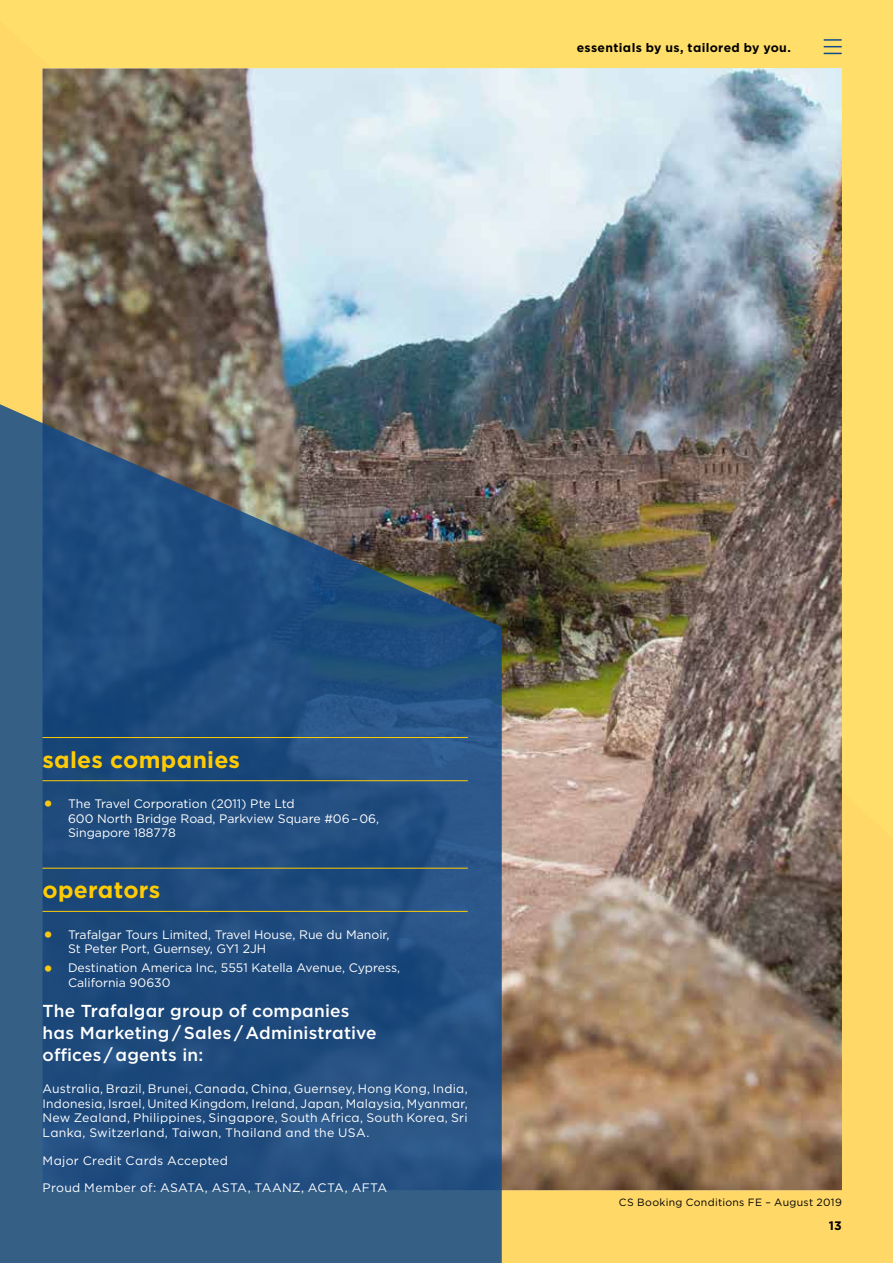
<style>
.page{position:relative;width:893px;height:1263px;background:#ffdf69}
.page>*{position:absolute;margin:0;border:0;box-sizing:border-box;transform-origin:0 0}
.t1{font:700 22.95px "Gotham";letter-spacing:.01em;color:#ffcb05}
.t2{font:500 17.4px/21.8px "Gotham";letter-spacing:.01em;color:#fff}
.t3{font:12.3px/14.7px "Gotham";color:#fff}
.t4{font:12.3px "Gotham";letter-spacing:.025em;color:#fff}
.t5{font:700 12.3px "Gotham";letter-spacing:.025em;color:#000}
.t6{font:10.5px "Gotham";letter-spacing:.03em;color:#000}
.s1{font-size:24px;color:#fac710}
</style>
<div class="page">
<svg style="left:824px;top:53px;width:17px;height:1px"></svg>
<svg style="left:824px;top:39px;width:17px;height:8px"></svg>
<img style="left:43px;top:68px;width:799px;height:1122px">
<svg style="left:0;top:404px;width:502px;height:859px;background:#2d537b"></svg>
<hr style="left:43px;top:737px;width:425px;height:1px;background:#ffcb05">
<hr style="left:43px;top:780px;width:425px;height:1px;background:#ffcb05">
<hr style="left:43px;top:868px;width:425px;height:1px;background:#ffcb05">
<hr style="left:43px;top:911px;width:425px;height:1px;background:#ffcb05">
<p class="t5" style="left:577px;top:39px;width:216px">essentials by us, tailored by you.</p>
<h1 class="t1" style="left:43px;top:744px;width:199px">sales companies</h1>
<p class="t3" style="left:68px;top:796px;width:313px;text-indent:-26px"><span class="s1">•</span> The Travel Corporation (2011) Pte Ltd<br>600 North Bridge Road, Parkview Square #06 – 06,<br>Singapore 188778</p>
<h1 class="t1" style="left:43px;top:875px;width:119px">operators</h1>
<p class="t3" style="left:68px;top:926px;width:323px;text-indent:-26px"><span class="s1">•</span> Trafalgar Tours Limited, Travel House, Rue du Manoir,<br>St Peter Port, Guernsey, GY1 2JH</p>
<p class="t3" style="left:68px;top:960px;width:334px;text-indent:-26px"><span class="s1">•</span> Destination America Inc, 5551 Katella Avenue, Cypress,<br>California 90630</p>
<h2 class="t2" style="left:43px;top:1000px;width:336px">The Trafalgar group of companies has Marketing / Sales / Administrative offices / agents in:</h2>
<p class="t3" style="left:43px;top:1081px;width:427px;text-align:justify">Australia, Brazil, Brunei, Canada, China, Guernsey, Hong Kong, India, Indonesia, Israel, United Kingdom, Ireland, Japan, Malaysia, Myanmar, New Zealand, Philippines, Singapore, South Africa, South Korea, Sri Lanka, Switzerland, Taiwan, Thailand and the USA.</p>
<p class="t4" style="left:43px;top:1152px;width:187px">Major Credit Cards Accepted</p>
<p class="t4" style="left:43px;top:1180px;width:346px">Proud Member of: ASATA, ASTA, TAANZ, ACTA, AFTA</p>
<p class="t6" style="left:619px;top:1195px;width:225px">CS Booking Conditions FE – August 2019</p>
<p class="t5" style="left:829px;top:1217px;width:15px">13</p>
</div>
